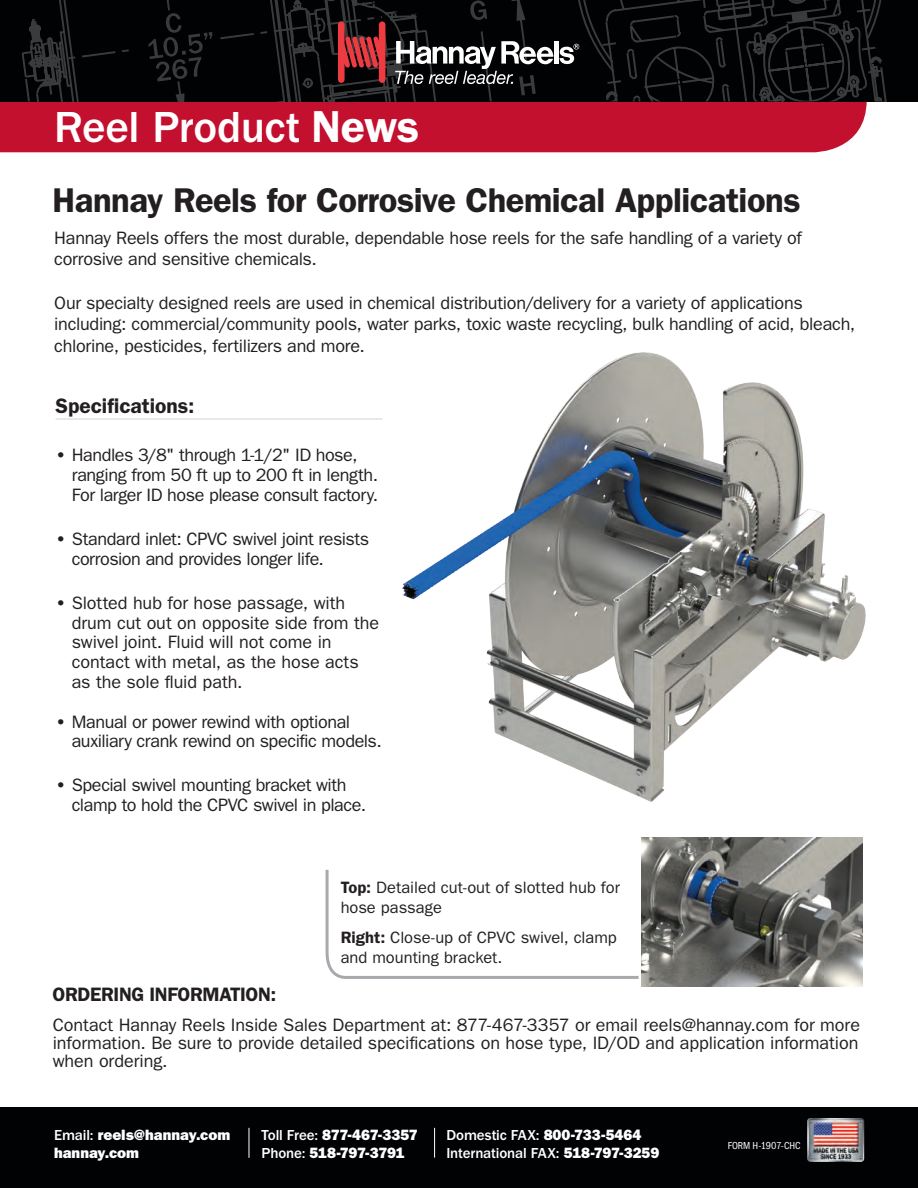
<style>
.page{position:relative;width:918px;height:1188px;background:#fff}
.page>*{position:absolute;margin:0;border:0;box-sizing:border-box;transform-origin:0 0}
.t1{font:500 45px "ITC Franklin Gothic Std";letter-spacing:-.01em;color:#fff}
.t2{font:600 34.5px "ITC Franklin Gothic Std";letter-spacing:-.015em;color:#231f20}
.t3{font:600 21px "ITC Franklin Gothic Std";color:#231f20}
.t4{font:600 19.5px "ITC Franklin Gothic Std";letter-spacing:-.02em;color:#231f20}
.t5{font:18px/19.8px "ITC Franklin Gothic Std";letter-spacing:-.015em;color:#231f20}
.t6{font:16.5px/19.8px "ITC Franklin Gothic Std";color:#231f20}
.t7{font:500 15px/18px "ITC Franklin Gothic Std";letter-spacing:-.01em;color:#fff}
.t8{font:15px/18px "ITC Franklin Gothic Std Hvy";letter-spacing:-.025em;color:#fff}
.t9{font:15px/18px "ITC Franklin Gothic Std Hvy";letter-spacing:-.005em;color:#fff}
.t10{font:condensed 10.5px "ITC Franklin Gothic Std";color:#fff}
.s1{font-weight:600}
.s2{font-family:"ITC Franklin Gothic Std";font-weight:500}
.s3{font-family:"ITC Franklin Gothic Std Hvy";font-weight:400}
</style>
<div class="page">
<img style="left:402px;top:352px;width:464px;height:450px">
<svg style="left:325px;top:867px;width:317px;height:113px"></svg>
<hr style="left:56px;top:419px;width:326px;height:1px;background:#d1d2d4">
<img style="left:642px;top:837px;width:221px;height:149px">
<div style="left:0;top:1107px;width:918px;height:81px;background:#010203"></div>
<hr style="left:434px;top:1128px;width:1px;height:30px;background:#fff">
<hr style="left:249px;top:1128px;width:1px;height:30px;background:#fff">
<img style="left:807px;top:1118px;width:57px;height:44px">
<div style="left:0;top:102px;width:867px;height:50px;background:#c3102f"></div>
<div style="left:0;top:0;width:918px;height:102px;background:#010203"></div>
<svg style="left:22px;top:0;width:865px;height:102px"></svg>
<h1 class="t1" style="left:54px;top:102px;width:367px">Reel Product <span class="s1">News</span></h1>
<h2 class="t2" style="left:53px;top:179px;width:750px">Hannay Reels for Corrosive Chemical Applications</h2>
<p class="t5" style="left:54px;top:227px;width:749px;line-height:21.6px">Hannay Reels offers the most durable, dependable hose reels for the safe handling of a variety of corrosive and sensitive chemicals.</p>
<p class="t5" style="left:54px;top:292px;width:802px;line-height:21.6px">Our specialty designed reels are used in chemical distribution/delivery for a variety of applications including: commercial/community pools, water parks, toxic waste recycling, bulk handling of acid, bleach, chlorine, pesticides, fertilizers and more.</p>
<p class="t3" style="left:56px;top:394px;width:140px">Specifications:</p>
<p class="t5" style="left:72px;top:446px;width:308px;text-indent:-16px"><span class="s1">•</span> Handles 3/8" through 1-1/2" ID hose, ranging from 50 ft up to 200 ft in length.<br>For larger ID hose please consult factory.</p>
<p class="t5" style="left:72px;top:529px;width:299px;text-indent:-16px"><span class="s1">•</span> Standard inlet: CPVC swivel joint resists corrosion and provides longer life.</p>
<p class="t5" style="left:72px;top:593px;width:309px;text-indent:-16px"><span class="s1">•</span> Slotted hub for hose passage, with drum cut out on opposite side from the swivel joint. Fluid will not come in contact with metal, as the hose acts as the sole fluid path.</p>
<p class="t5" style="left:72px;top:712px;width:312px;text-indent:-16px"><span class="s1">•</span> Manual or power rewind with optional auxiliary crank rewind on specific models.</p>
<p class="t5" style="left:72px;top:775px;width:296px;text-indent:-16px"><span class="s1">•</span> Special swivel mounting bracket with clamp to hold the CPVC swivel in place.</p>
<p class="t4" style="left:53px;top:983px;width:225px">ORDERING INFORMATION:</p>
<p class="t6" style="left:341px;top:878px;width:281px"><span class="s1">Top:</span> Detailed cut-out of slotted hub for hose passage</p>
<p class="t6" style="left:341px;top:928px;width:278px"><span class="s1">Right:</span> Close-up of CPVC swivel, clamp and mounting bracket.</p>
<p class="t5" style="left:53px;top:1016px;width:809px;line-height:18px;text-align:justify">Contact Hannay Reels Inside Sales Department at: 877-467-3357 or email reels@hannay.com for more information. Be sure to provide detailed specifications on hose type, ID/OD and application information when ordering.</p>
<p class="t9" style="left:54px;top:1126px;width:178px"><span class="s2">Email:</span> reels@hannay.com hannay.com</p>
<p class="t8" style="left:262px;top:1125px;width:158px"><span class="s2">Toll Free:</span> 877-467-3357<br><span class="s2">Phone:</span> 518-797-3791</p>
<p class="t7" style="left:446px;top:1126px;width:214px">Domestic FAX: <span class="s3">800-733-5464<br></span>International FAX: <span class="s3">518-797-3259</span></p>
<p class="t10" style="left:728px;top:1140px;width:74px">FORM H-1907-CHC</p>
</div>
